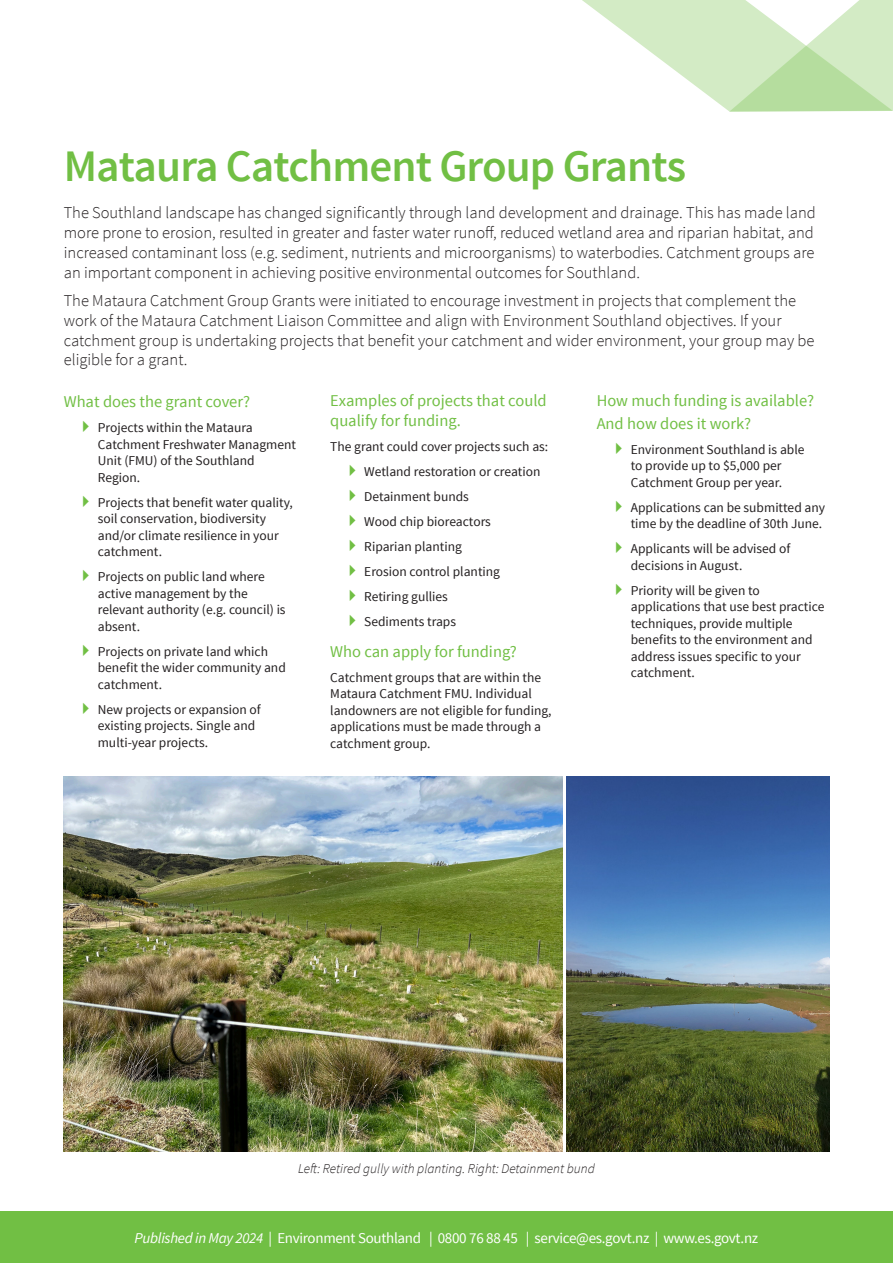
<style>
.page{position:relative;width:893px;height:1263px;background:#fff}
.page>*{position:absolute;margin:0;border:0;box-sizing:border-box;transform-origin:0 0}
.Body{font:600 45px "Source Sans Pro";letter-spacing:-.02em;color:#71bf44}
.Body-2{font:300 16.5px/19.8px "Source Sans Pro";color:#231f20}
.Heading_3{font:16.5px/19.5px "Source Sans Pro";color:#71bf44}
.Body-3{font:15px "Source Sans Pro";letter-spacing:-.02em;color:#fff}
.Body_Text{font:13.5px/16.5px "Source Sans Pro";color:#231f20}
.t1{font:italic 300 13.5px "Source Sans Pro";color:#231f20}
.s1{font-style:italic}
</style>
<div class="page">
<div style="left:0;top:1212px;width:893px;height:51px;background:#71bf44"></div>
<svg style="left:582px;top:0;width:311px;height:112px"></svg>
<img style="left:64px;top:777px;width:499px;height:374px">
<img style="left:566px;top:777px;width:263px;height:374px">
<p class="Body" style="left:64px;top:138px;width:624px">Mataura Catchment Group Grants</p>
<p class="Body-2" style="left:64px;top:203px;width:754px">The Southland landscape has changed significantly through land development and drainage. This has made land more prone to erosion, resulted in greater and faster water runoff, reduced wetland area and riparian habitat, and increased contaminant loss (e.g. sediment, nutrients and microorganisms) to waterbodies. Catchment groups are an important component in achieving positive environmental outcomes for Southland.</p>
<p class="Body-2" style="left:64px;top:291px;width:752px">The Mataura Catchment Group Grants were initiated to encourage investment in projects that complement the work of the Mataura Catchment Liaison Committee and align with Environment Southland objectives. If your catchment group is undertaking projects that benefit your catchment and wider environment, your group may be eligible for a grant.</p>
<p class="Heading_3" style="left:64px;top:392px;width:188px">What does the grant cover?</p>
<p class="Body_Text" style="left:98px;top:420px;width:200px">Projects within the Mataura<br>Catchment Freshwater Managment<br>Unit (FMU) of the Southland<br>Region.</p>
<p class="Body_Text" style="left:98px;top:494px;width:197px">Projects that benefit water quality, soil conservation, biodiversity and/or climate resilience in your catchment.</p>
<p class="Body_Text" style="left:98px;top:569px;width:189px">Projects on public land where active management by the relevant authority (e.g. council) is absent.</p>
<p class="Body_Text" style="left:98px;top:643px;width:190px">Projects on private land which benefit the wider community and catchment.</p>
<p class="Body_Text" style="left:98px;top:701px;width:164px">New projects or expansion of existing projects. Single and multi-year projects.</p>
<p class="Heading_3" style="left:330px;top:391px;width:218px">Examples of projects that could qualify for funding.</p>
<p class="Body_Text" style="left:330px;top:438px;width:220px">The grant could cover projects such as:</p>
<p class="Body_Text" style="left:364px;top:463px;width:178px">Wetland restoration or creation</p>
<p class="Body_Text" style="left:364px;top:488px;width:106px">Detainment bunds</p>
<p class="Body_Text" style="left:364px;top:513px;width:128px">Wood chip bioreactors</p>
<p class="Body_Text" style="left:364px;top:538px;width:99px">Riparian planting</p>
<p class="Body_Text" style="left:364px;top:563px;width:137px">Erosion control planting</p>
<p class="Body_Text" style="left:364px;top:588px;width:85px">Retiring gullies</p>
<p class="Body_Text" style="left:364px;top:613px;width:93px">Sediments traps</p>
<p class="Heading_3" style="left:330px;top:642px;width:188px">Who can apply for funding?</p>
<p class="Body_Text" style="left:330px;top:669px;width:223px">Catchment groups that are within the Mataura Catchment FMU. Individual landowners are not eligible for funding, applications must be made through a catchment group.</p>
<p class="Heading_3" style="left:597px;top:390px;width:219px;line-height:22.5px">How much funding is available?<br>And how does it work?</p>
<p class="Body_Text" style="left:631px;top:441px;width:175px">Environment Southland is able to provide up to $5,000 per<br>Catchment Group per year.</p>
<p class="Body_Text" style="left:631px;top:499px;width:196px">Applications can be submitted any time by the deadline of 30th June.</p>
<p class="Body_Text" style="left:631px;top:541px;width:161px">Applicants will be advised of decisions in August.</p>
<p class="Body_Text" style="left:631px;top:582px;width:195px">Priority will be given to applications that use best practice techniques, provide multiple benefits to the environment and address issues specific to your catchment.</p>
<p class="t1" style="left:298px;top:1161px;width:298px">Left: Retired gully with planting. Right: Detainment bund</p>
<p class="Body-3" style="left:135px;top:1229px;width:625px"><span class="s1">Published in May 2024</span> | Environment Southland | 0800 76 88 45 | service@es.govt.nz | www.es.govt.nz</p>
</div>
